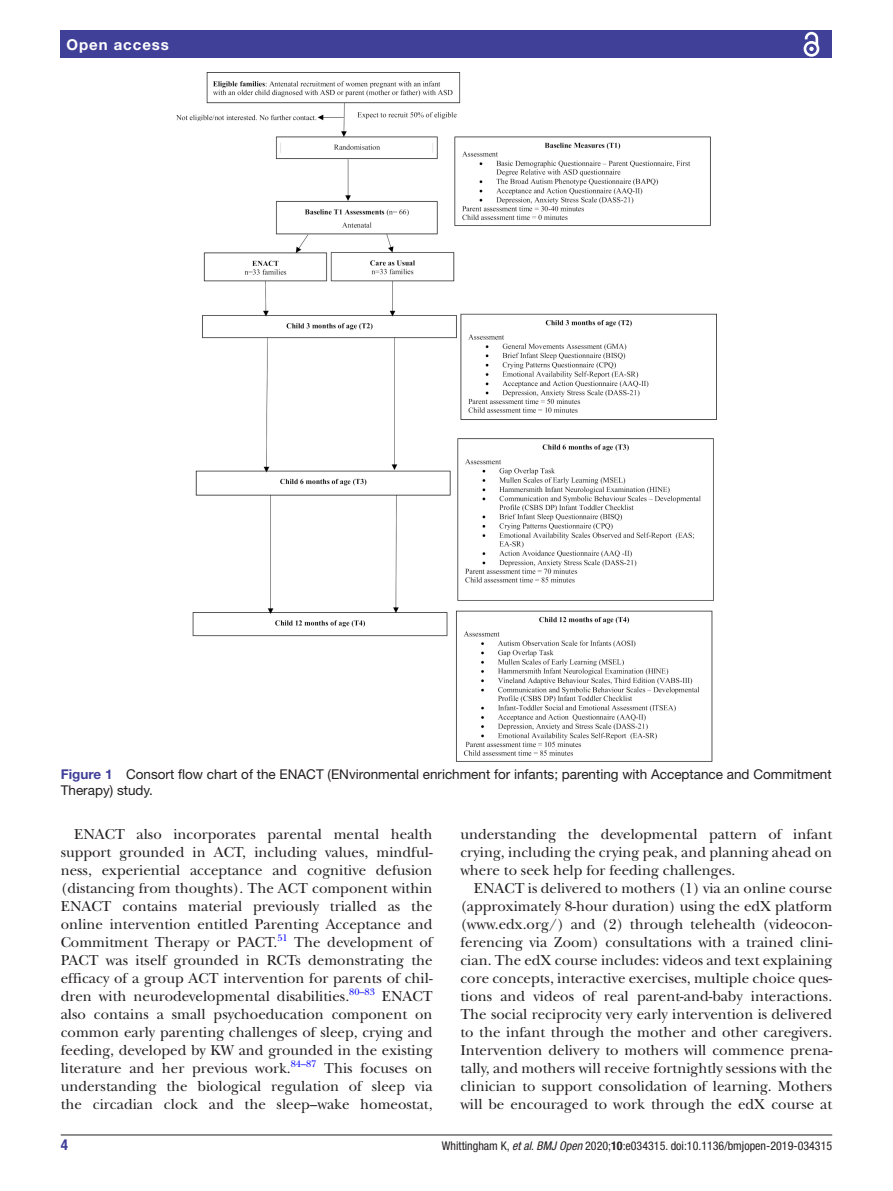
<style>
.page{position:relative;width:893px;height:1191px;background:#fff}
.page>*{position:absolute;margin:0;border:0;box-sizing:border-box;transform-origin:0 0}
.t1{font:15px/18px "New Baskerville";color:#231f20;text-align:justify}
.t2{font:700 15px "Helvetica Neue LT Std";letter-spacing:.065em;color:#fff}
.t3{font:700 condensed 15px "Helvetica Neue LT Std";color:#414099}
.t4{font:13.5px/16.2px "Helvetica Neue LT Std";color:#231f20}
.t5{font:condensed 12px "Helvetica Neue LT Std";color:#231f20}
.t6{font:9.9px "New Baskerville";color:#00f}
.s1{font-weight:700;color:#414099}
.s2{font-style:italic}
.s3{font-weight:700}
</style>
<div class="page">
<hr style="left:61px;top:1134px;width:771px;height:1px;background:#231f20">
<div style="left:61px;top:31px;width:771px;height:27px;background:#414099"></div>
<svg style="left:803px;top:31px;width:17px;height:26px"></svg>
<img style="left:176px;top:73px;width:540px;height:688px">
<p class="t2" style="left:66px;top:35px;width:104px">Open access</p>
<p class="t4" style="left:61px;top:766px;width:772px"><span class="s1">Figure 1</span> Consort flow chart of the ENACT (ENvironmental enrichment for infants; parenting with Acceptance and Commitment<br>Therapy) study.</p>
<p class="t1" style="left:61px;top:825px;width:373px;text-indent:14px">ENACT also incorporates parental mental health support grounded in ACT, including values, mindful&shy;ness, experiential acceptance and cognitive defusion (distancing from thoughts). The ACT component within ENACT contains material previously trialled as the online intervention entitled Parenting Acceptance and Commitment Therapy or PACT.</p>
<p class="t6" style="left:277px;top:931px;width:12px">51</p>
<p class="t1" style="left:61px;top:933px;width:373px;text-indent:234px">The development of PACT was itself grounded in RCTs demonstrating the efficacy of a group ACT intervention for parents of chil&shy;dren with neurodevelopmental disabilities.</p>
<p class="t6" style="left:349px;top:985px;width:27px">80–83</p>
<p class="t1" style="left:61px;top:987px;width:373px;text-indent:321px">ENACT also contains a small psychoeducation component on common early parenting challenges of sleep, crying and feeding, developed by KW and grounded in the existing literature and her previous work.</p>
<p class="t6" style="left:291px;top:1057px;width:27px">84–87</p>
<p class="t1" style="left:61px;top:1059px;width:373px;text-indent:263px">This focuses on understanding the biological regulation of sleep via the circadian clock and the sleep–wake homeostat,</p>
<p class="t1" style="left:460px;top:825px;width:373px">understanding the developmental pattern of infant crying, including the crying peak, and planning ahead on where to seek help for feeding challenges.</p>
<p class="t1" style="left:460px;top:879px;width:373px;text-indent:14px">ENACT is delivered to mothers (1) via an online course (approximately 8-hour duration) using the edX platform (www.edx.org/) and (2) through telehealth (videocon&shy;ferencing via Zoom) consultations with a trained clini&shy;cian. The edX course includes: videos and text explaining core concepts, interactive exercises, multiple choice ques&shy;tions and videos of real parent-and-baby interactions.<br>The social reciprocity very early intervention is delivered to the infant through the mother and other caregivers.<br>Intervention delivery to mothers will commence prena&shy;tally, and mothers will receive fortnightly sessions with the clinician to support consolidation of learning. Mothers will be encouraged to work through the edX course at</p>
<p class="t3" style="left:61px;top:1135px;width:9px">4</p>
<p class="t5" style="left:442px;top:1138px;width:392px">Whittingham K, <span class="s2">et al</span>. <span class="s2">BMJ Open</span> 2020;<span class="s3">10</span>:e034315. doi:10.1136/bmjopen-2019-034315</p>
</div>
